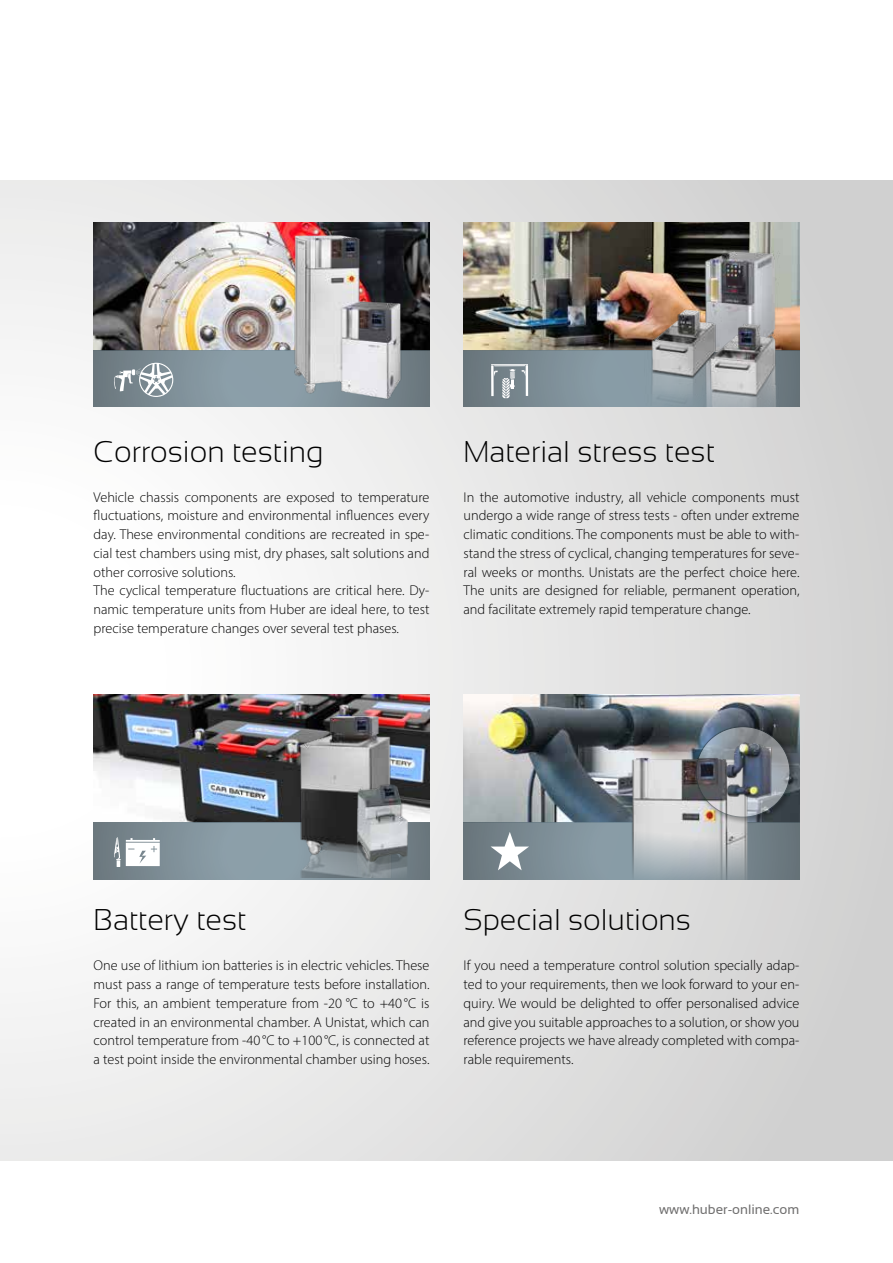
<style>
.page{position:relative;width:893px;height:1263px;background:#fff}
.page>*{position:absolute;margin:0;border:0;box-sizing:border-box;transform-origin:0 0}
.t1{font:300 30px "Sansation";color:#000}
.t2{font:300 14.25px/18.8px "Myriad Pro";color:#000;text-align:justify}
.t3{font:13.5px "Sansation";color:#706f6f}
</style>
<div class="page">
<div style="left:0;top:181px;width:893px;height:980px;background:linear-gradient(to right,#fdfdfd,#d1d1d1)"></div>
<img style="left:94px;top:223px;width:335px;height:127px">
<svg style="left:94px;top:350px;width:335px;height:57px;background:#7f9099"></svg>
<svg style="left:112px;top:362px;width:62px;height:35px"></svg>
<img style="left:463px;top:223px;width:336px;height:127px">
<svg style="left:463px;top:350px;width:336px;height:57px;background:#7c8d95"></svg>
<svg style="left:491px;top:364px;width:37px;height:34px"></svg>
<img style="left:94px;top:695px;width:335px;height:127px">
<svg style="left:94px;top:822px;width:335px;height:57px;background:#809099"></svg>
<svg style="left:114px;top:837px;width:46px;height:30px"></svg>
<img style="left:291px;top:226px;width:118px;height:181px">
<img style="left:293px;top:706px;width:103px;height:171px">
<img style="left:355px;top:782px;width:55px;height:95px">
<img style="left:685px;top:243px;width:105px;height:165px">
<img style="left:644px;top:299px;width:78px;height:106px">
<img style="left:703px;top:312px;width:77px;height:95px">
<img style="left:463px;top:695px;width:336px;height:127px">
<svg style="left:463px;top:822px;width:336px;height:57px;background:#788790"></svg>
<svg style="left:491px;top:832px;width:38px;height:38px"></svg>
<img style="left:621px;top:746px;width:127px;height:133px">
<div style="left:694px;top:725px;width:104px;height:100px;background:#000;opacity:.64"></div>
<svg style="left:696px;top:727px;width:94px;height:90px;background:#949ba1"></svg>
<img style="left:696px;top:746px;width:56px;height:71px">
<img style="left:719px;top:741px;width:53px;height:59px">
<h1 class="t1" style="left:94px;top:434px;width:232px">Corrosion testing</h1>
<p class="t2" style="left:94px;top:487px;width:337px;text-align:left">Vehicle chassis components are exposed to temperature fluctuations, moisture and environmental influences every day. These environmental conditions are recreated in spe&shy;cial test chambers using mist, dry phases, salt solutions and other corrosive solutions.<br>The cyclical temperature fluctuations are critical here. Dy&shy;namic temperature units from Huber are ideal here, to test precise temperature changes over several test phases.</p>
<h1 class="t1" style="left:463px;top:434px;width:253px">Material stress test</h1>
<p class="t2" style="left:463px;top:487px;width:337px">In the automotive industry, all vehicle components must undergo a wide range of stress tests - often under extreme climatic conditions. The components must be able to with&shy;stand the stress of cyclical, changing temperatures for seve&shy;ral weeks or months. Unistats are the perfect choice here.<br>The units are designed for reliable, permanent operation, and facilitate extremely rapid temperature change.</p>
<h1 class="t1" style="left:94px;top:903px;width:154px">Battery test</h1>
<p class="t2" style="left:94px;top:956px;width:337px">One use of lithium ion batteries is in electric vehicles. These must pass a range of temperature tests before installation.<br>For this, an ambient temperature from -20 °C to +40 °C is created in an environmental chamber. A Unistat, which can control temperature from -40 °C to +100 °C, is connected at a test point inside the environmental chamber using hoses.</p>
<h1 class="t1" style="left:463px;top:903px;width:229px">Special solutions</h1>
<p class="t2" style="left:463px;top:956px;width:337px">If you need a temperature control solution specially adap&shy;ted to your requirements, then we look forward to your en&shy;quiry. We would be delighted to offer personalised advice and give you suitable approaches to a solution, or show you reference projects we have already completed with compa&shy;rable requirements.</p>
<p class="t3" style="left:659px;top:1202px;width:142px">www.huber-online.com</p>
</div>
